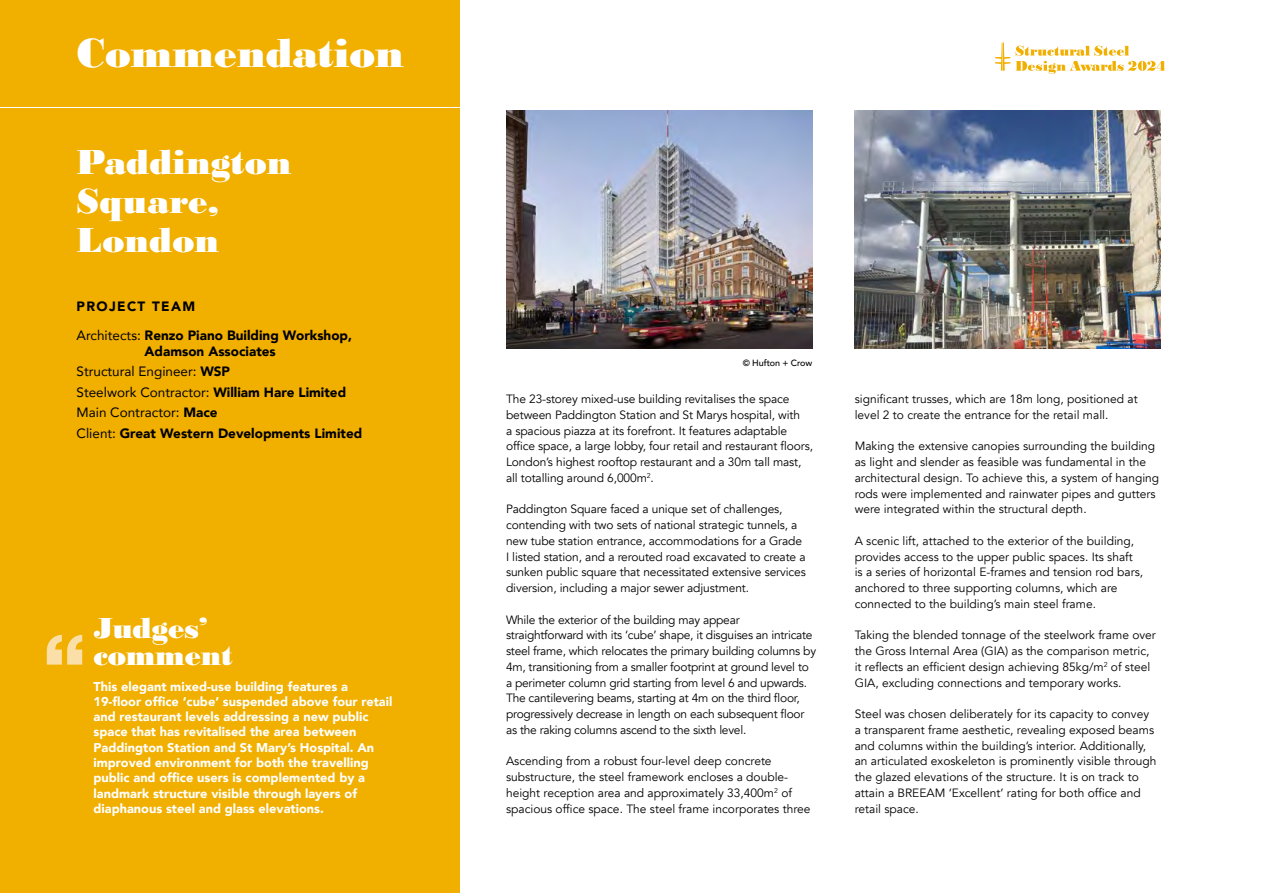
<style>
.page{position:relative;width:1263px;height:893px;background:#fff}
.page>*{position:absolute;margin:0;border:0;box-sizing:border-box;transform-origin:0 0}
.t1{font:700 expanded 42px "Bodoni URW";color:#fff}
.t2{font:700 expanded 36px/39px "Bodoni URW";color:#fff}
.t3{font:700 expanded 30px/27px "Bodoni URW";letter-spacing:-.01em;color:#fff}
.t4{font:900 13.5px/20.4px "Avenir";color:#000}
.t5{font:900 12.75px/15.3px "Avenir";color:#fff}
.t6{font:12px/15.8px "Avenir";color:#000}
.t7{font:12px/15.8px "Avenir";letter-spacing:-.02em;color:#000}
.t8{font:500 9px "Avenir";letter-spacing:-.01em;color:#000}
.s1{font-weight:400}
</style>
<div class="page">
<div style="left:0;top:0;width:459px;height:106px;background:#f1af00"></div>
<div style="left:0;top:108px;width:459px;height:785px;background:#f1af00"></div>
<svg style="left:46px;top:635px;width:36px;height:30px"></svg>
<img style="left:506px;top:111px;width:306px;height:238px">
<img style="left:855px;top:111px;width:306px;height:238px">
<svg style="left:995px;top:43px;width:170px;height:31px"></svg>
<h1 class="t1" style="left:77px;top:29px;width:329px">Commendation</h1>
<h2 class="t2" style="left:77px;top:143px;width:217px">Paddington<br>Square,<br>London</h2>
<p class="t4" style="left:77px;top:291px;width:277px;line-height:29px">PROJECT TEAM<br><span class="s1">Architects:</span> Renzo Piano Building Workshop,</p>
<p class="t4" style="left:77px;top:341px;width:287px;text-indent:68px">Adamson Associates<br><span class="s1">Structural Engineer:</span> WSP<br><span class="s1">Steelwork Contractor:</span> William Hare Limited<br><span class="s1">Main Contractor:</span> Mace<br><span class="s1">Client:</span> Great Western Developments Limited</p>
<h3 class="t3" style="left:94px;top:615px;width:141px">Judges’ comment</h3>
<p class="t5" style="left:94px;top:678px;width:300px">This elegant mixed-use building features a 19-floor office ‘cube’ suspended above four retail and restaurant levels addressing a new public space that has revitalised the area between Paddington Station and St Mary’s Hospital. An improved environment for both the travelling public and office users is complemented by a landmark structure visible through layers of diaphanous steel and glass elevations.</p>
<p class="t8" style="left:743px;top:355px;width:71px">© Hufton + Crow</p>
<p class="t6" style="left:506px;top:391px;width:309px">The 23-storey mixed-use building revitalises the space between Paddington Station and St Marys hospital, with<br>a spacious piazza at its forefront. It features adaptable office space, a large lobby, four retail and restaurant floors, London’s highest rooftop restaurant and a 30m tall mast, all totalling around 6,000m<sup>2</sup>.</p>
<p class="t6" style="left:506px;top:502px;width:301px">Paddington Square faced a unique set of challenges, contending with two sets of national strategic tunnels, a new tube station entrance, accommodations for a Grade I listed station, and a rerouted road excavated to create a sunken public square that necessitated extensive services diversion, including a major sewer adjustment.</p>
<p class="t7" style="left:506px;top:612px;width:312px">While the exterior of the building may appear straightforward with its ‘cube’ shape, it disguises an intricate steel frame, which relocates the primary building columns by 4m, transitioning from a smaller footprint at ground level to a perimeter column grid starting from level 6 and upwards.<br>The cantilevering beams, starting at 4m on the third floor, progressively decrease in length on each subsequent floor as the raking columns ascend to the sixth level.</p>
<p class="t6" style="left:506px;top:754px;width:306px">Ascending from a robust four-level deep concrete substructure, the steel framework encloses a double&shy;height reception area and approximately 33,400m<sup>2</sup> of spacious office space. The steel frame incorporates three</p>
<p class="t6" style="left:855px;top:391px;width:284px">significant trusses, which are 18m long, positioned at level 2 to create the entrance for the retail mall.</p>
<p class="t6" style="left:855px;top:439px;width:306px">Making the extensive canopies surrounding the building as light and slender as feasible was fundamental in the architectural design. To achieve this, a system of hanging rods were implemented and rainwater pipes and gutters were integrated within the structural depth.</p>
<p class="t6" style="left:855px;top:533px;width:290px">A scenic lift, attached to the exterior of the building, provides access to the upper public spaces. Its shaft is a series of horizontal E-frames and tension rod bars, anchored to three supporting columns, which are connected to the building’s main steel frame.</p>
<p class="t6" style="left:855px;top:628px;width:303px">Taking the blended tonnage of the steelwork frame over the Gross Internal Area (GIA) as the comparison metric, it reflects an efficient design achieving 85kg/m<sup>2</sup> of steel GIA, excluding connections and temporary works.</p>
<p class="t6" style="left:855px;top:706px;width:303px">Steel was chosen deliberately for its capacity to convey a transparent frame aesthetic, revealing exposed beams and columns within the building’s interior. Additionally, an articulated exoskeleton is prominently visible through the glazed elevations of the structure. It is on track to attain a BREEAM ‘Excellent’ rating for both office and retail space.</p>
</div>
